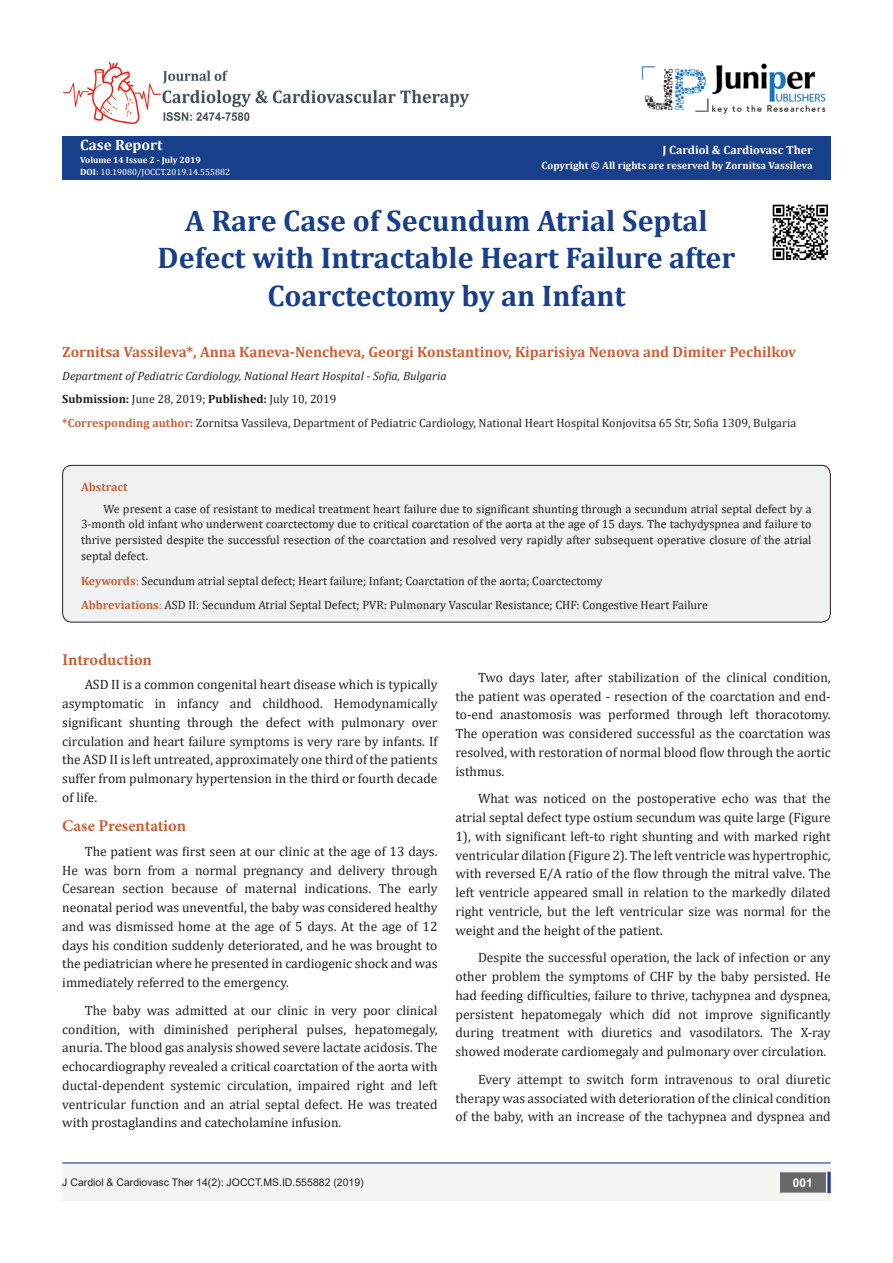
<style>
.page{position:relative;width:893px;height:1263px;background:#fff}
.page>*{position:absolute;margin:0;border:0;box-sizing:border-box;transform-origin:0 0}
.t1{font:700 30px "Cambria";color:#183f89}
.t2{font:700 16.5px "Minion Pro";letter-spacing:-.005em;color:#ca5f37}
.t3{font:700 15px "Cambria";color:#cd5f37}
.t4{font:700 15px "Cambria";color:#fffefc}
.t5{font:13.5px/18.8px "Cambria";color:#231f20;text-align:justify}
.t6{font:12px/15.8px "Cambria";color:#231f20;text-align:justify}
.t7{font:italic 12px "Cambria";color:#231f20}
.t8{font:700 12px "Cambria";color:#fff}
.t9{font:700 12px "Cambria";color:#ca5f37}
.t10{font:700 12px "Arial";color:#fff}
.t11{font:10.5px "Arial";color:#231f20}
.t12{font:700 10.5px "Cambria";color:#fff}
.t13{font:9px "Cambria";color:#fff}
.t14{font:700 9px "Cambria";color:#fffefc}
.s1{font-weight:700}
.s2{font-weight:700;color:#cd5f37}
.s3{font-weight:700;color:#cd375f}
.s4{font-weight:700;color:#ca5f37}
.s5{color:#ca5f37}
</style>
<div class="page">
<div style="left:62px;top:136px;width:769px;height:44px;background:#183f89"></div>
<img style="left:641px;top:63px;width:185px;height:51px">
<div style="left:62px;top:1163px;width:769px;height:38px;background:#f5f5f4"></div>
<div style="left:781px;top:1173px;width:44px;height:19px;background:#68676a"></div>
<div style="left:780px;top:1172px;width:46px;height:20px;border:2px solid #68676a"></div>
<svg style="left:827px;top:1172px;width:4px;height:21px"></svg>
<img style="left:63px;top:63px;width:406px;height:60px">
<hr style="left:62px;top:1162px;width:769px;height:1px;background:#253f8e">
<div style="left:63px;top:465px;width:767px;height:157px;background:#f0f1f2;border-radius:9px"></div>
<div style="left:62px;top:465px;width:769px;height:157px;border:1px solid #231f20;border-radius:9px"></div>
<img style="left:772px;top:204px;width:56px;height:56px">
<p class="t4" style="left:80px;top:134px;width:84px">Case Report</p>
<p class="t14" style="left:80px;top:153px;width:122px">Volume 14 Issue 2 - July 2019</p>
<p class="t13" style="left:80px;top:166px;width:151px"><span class="s1">DOI:</span> 10.19080/JOCCT.2019.14.555882</p>
<p class="t8" style="left:662px;top:141px;width:152px">J Cardiol &amp; Cardiovasc Ther</p>
<p class="t12" style="left:541px;top:158px;width:273px">Copyright © All rights are reserved by Zornitsa Vassileva</p>
<p class="t1" style="left:185px;top:199px;width:524px">A Rare Case of Secundum Atrial Septal</p>
<p class="t1" style="left:158px;top:237px;width:579px">Defect with Intractable Heart Failure after</p>
<p class="t1" style="left:267px;top:274px;width:359px">Coarctectomy by an Infant</p>
<p class="t3" style="left:62px;top:341px;width:735px">Zornitsa Vassileva*, Anna Kaneva-Nencheva, Georgi Konstantinov, Kiparisiya Nenova and Dimiter Pechilkov</p>
<p class="t7" style="left:62px;top:367px;width:386px">Department of Pediatric Cardiology, National Heart Hospital - Sofia, Bulgaria</p>
<p class="t6" style="left:62px;top:391px;width:276px"><span class="s1">Submission:</span> June 28, 2019; <span class="s1">Published:</span> July 10, 2019</p>
<p class="t6" style="left:62px;top:415px;width:735px"><span class="s2">*Corresponding author</span><span class="s3">:</span> Zornitsa Vassileva, Department of Pediatric Cardiology, National Heart Hospital Konjovitsa 65 Str, Sofia 1309, Bulgaria</p>
<p class="t9" style="left:81px;top:478px;width:48px">Abstract</p>
<p class="t6" style="left:81px;top:500px;width:732px;text-indent:22px">We present a case of resistant to medical treatment heart failure due to significant shunting through a secundum atrial septal defect by a 3-month old infant who underwent coarctectomy due to critical coarctation of the aorta at the age of 15 days. The tachydyspnea and failure to thrive persisted despite the successful resection of the coarctation and resolved very rapidly after subsequent operative closure of the atrial septal defect.</p>
<p class="t6" style="left:81px;top:572px;width:523px"><span class="s4">Keywords</span><span class="s5">:</span> Secundum atrial septal defect; Heart failure; Infant; Coarctation of the aorta; Coarctectomy</p>
<p class="t6" style="left:81px;top:597px;width:628px"><span class="s4">Abbreviations</span><span class="s5">:</span> ASD II: Secundum Atrial Septal Defect; PVR: Pulmonary Vascular Resistance; CHF: Congestive Heart Failure</p>
<p class="t2" style="left:62px;top:648px;width:91px">Introduction</p>
<p class="t5" style="left:62px;top:675px;width:377px;text-indent:22px">ASD II is a common congenital heart disease which is typically asymptomatic in infancy and childhood. Hemodynamically significant shunting through the defect with pulmonary over circulation and heart failure symptoms is very rare by infants. If the ASD II is left untreated, approximately one third of the patients suffer from pulmonary hypertension in the third or fourth decade of life.</p>
<p class="t2" style="left:62px;top:814px;width:125px">Case Presentation</p>
<p class="t5" style="left:62px;top:842px;width:377px;text-indent:22px">The patient was first seen at our clinic at the age of 13 days.<br>He was born from a normal pregnancy and delivery through Cesarean section because of maternal indications. The early neonatal period was uneventful, the baby was considered healthy and was dismissed home at the age of 5 days. At the age of 12 days his condition suddenly deteriorated, and he was brought to the pediatrician where he presented in cardiogenic shock and was immediately referred to the emergency.</p>
<p class="t5" style="left:62px;top:1001px;width:377px;text-indent:22px">The baby was admitted at our clinic in very poor clinical condition, with diminished peripheral pulses, hepatomegaly, anuria. The blood gas analysis showed severe lactate acidosis. The echocardiography revealed a critical coarctation of the aorta with ductal-dependent systemic circulation, impaired right and left ventricular function and an atrial septal defect. He was treated with prostaglandins and catecholamine infusion.</p>
<p class="t5" style="left:455px;top:668px;width:377px;text-indent:22px">Two days later, after stabilization of the clinical condition, the patient was operated - resection of the coarctation and end&shy;to-end anastomosis was performed through left thoracotomy.<br>The operation was considered successful as the coarctation was resolved, with restoration of normal blood flow through the aortic isthmus.</p>
<p class="t5" style="left:455px;top:789px;width:377px;text-indent:22px">What was noticed on the postoperative echo was that the atrial septal defect type ostium secundum was quite large (Figure 1), with significant left-to right shunting and with marked right ventricular dilation (Figure 2). The left ventricle was hypertrophic, with reversed E/A ratio of the flow through the mitral valve. The left ventricle appeared small in relation to the markedly dilated right ventricle, but the left ventricular size was normal for the weight and the height of the patient.</p>
<p class="t5" style="left:455px;top:948px;width:377px;text-indent:22px">Despite the successful operation, the lack of infection or any other problem the symptoms of CHF by the baby persisted. He had feeding difficulties, failure to thrive, tachypnea and dyspnea, persistent hepatomegaly which did not improve significantly during treatment with diuretics and vasodilators. The X-ray showed moderate cardiomegaly and pulmonary over circulation.</p>
<p class="t5" style="left:455px;top:1070px;width:377px;text-indent:22px">Every attempt to switch form intravenous to oral diuretic therapy was associated with deterioration of the clinical condition of the baby, with an increase of the tachypnea and dyspnea and</p>
<p class="t11" style="left:62px;top:1175px;width:303px">J Cardiol &amp; Cardiovasc Ther 14(2): JOCCT.MS.ID.555882 (2019)</p>
<p class="t10" style="left:793px;top:1174px;width:22px">001</p>
</div>
